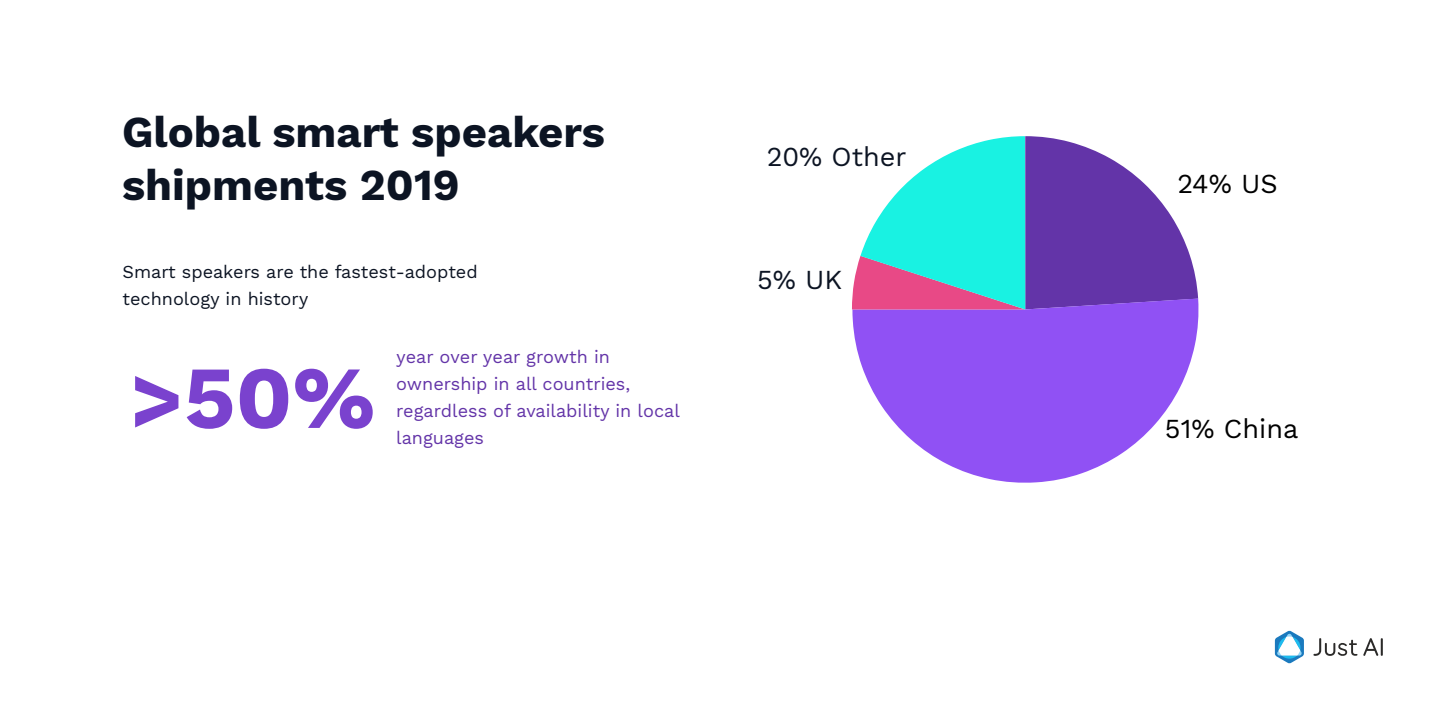
<style>
.page{position:relative;width:1440px;height:705px;background:#fff}
.page>*{position:absolute;margin:0;border:0;box-sizing:border-box;transform-origin:0 0}
.t1{font:700 88.43px "Work Sans";color:#7a42ce}
.t2{font:700 43.5px/52.2px "Work Sans";color:#0c1423}
.t3{font:27px "Work Sans";color:#000}
.t4{font:27px "Work Sans";color:#0c1423}
.t5{font:18px/27px "Work Sans";color:#6334a8}
.t6{font:18px/27px "Work Sans";color:#0c1423}
</style>
<div class="page">
<svg style="left:1275px;top:631px;width:29px;height:32px"></svg>
<svg style="left:1313px;top:638px;width:70px;height:18px"></svg>
<svg style="left:852px;top:299px;width:347px;height:184px;fill:#9051f4"></svg>
<svg style="left:852px;top:136px;width:346px;height:173px"></svg>
<h2 class="t2" style="left:122px;top:109px;width:485px">Global smart speakers shipments 2019</h2>
<p class="t6" style="left:123px;top:260px;width:357px">Smart speakers are the fastest-adopted technology in history</p>
<h1 class="t1" style="left:131px;top:347px;width:246px">&gt;50%</h1>
<p class="t5" style="left:396px;top:344px;width:285px">year over year growth in ownership in all countries, regardless of availability in local languages</p>
<h3 class="t4" style="left:767px;top:141px;width:141px">20% Other</h3>
<h3 class="t4" style="left:757px;top:264px;width:87px">5% UK</h3>
<h3 class="t3" style="left:1177px;top:168px;width:102px">24% US</h3>
<h3 class="t3" style="left:1165px;top:413px;width:135px">51% China</h3>
</div>
